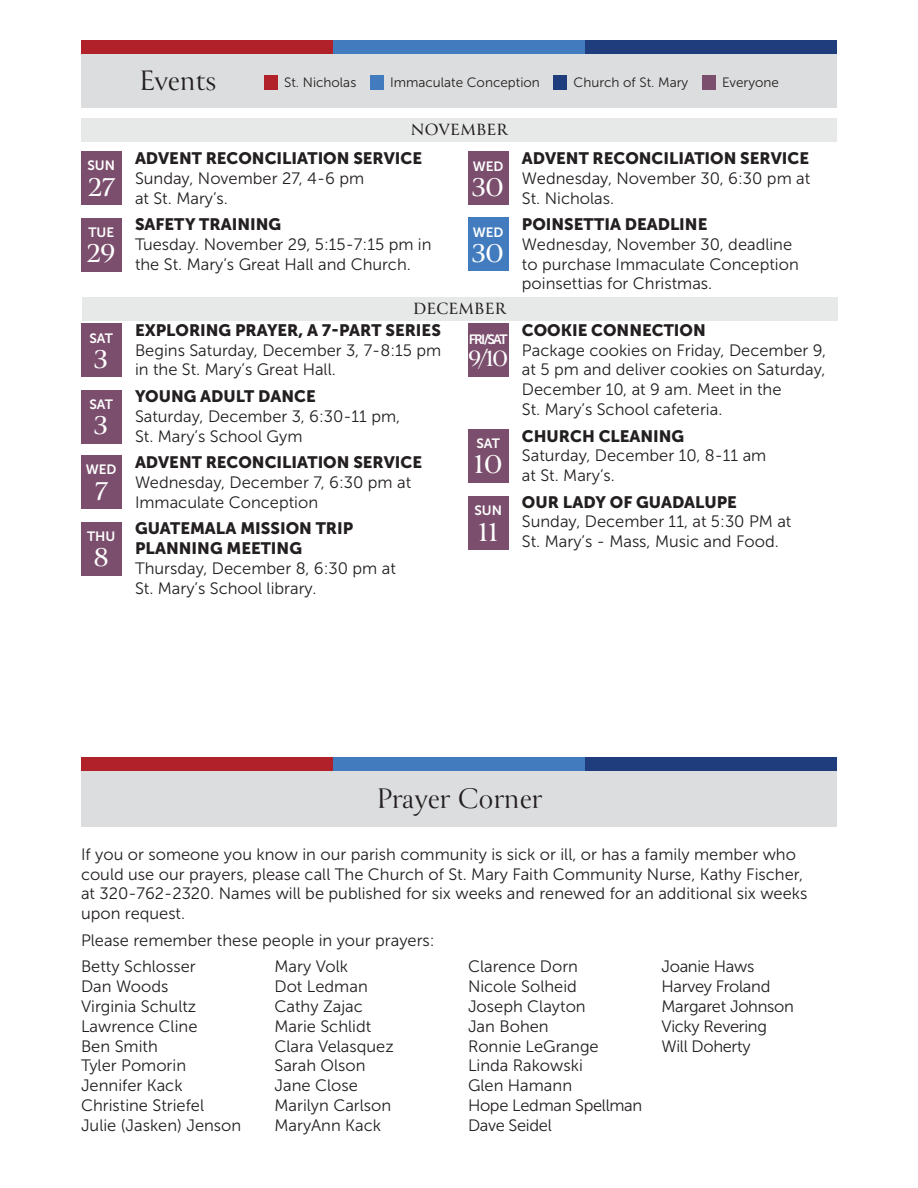
<style>
.page{position:relative;width:918px;height:1188px;background:#fff}
.page>*{position:absolute;margin:0;border:0;box-sizing:border-box;transform-origin:0 0}
.main_page_box_header{font:31.5px "Canto Pen";color:#231f20}
.event_box_date{font:600 31.5px "Canto";letter-spacing:-.015em;color:#fff}
.event_box_date-2{font:600 27px "Canto";color:#fff}
.thin_text_headers_gr{font:600 18px "Canto";color:#231f20}
.text{font:16.5px/19.8px "Museo Sans 300";color:#231f20}
.text-2{font:16.5px/19.8px "Museo Sans 300";letter-spacing:-.02em;color:#231f20}
.main_page_box_header-2{font:13.5px "Museo Sans 300";color:#231f20}
.event_box_day{font:13.5px "Museo Sans 700";color:#fff}
.s1{font-family:"Museo Sans 900"}
</style>
<div class="page">
<div style="left:81px;top:54px;width:756px;height:54px;background:#dcddde"></div>
<div style="left:264px;top:75px;width:13px;height:15px;background:#b12129"></div>
<div style="left:370px;top:75px;width:13px;height:15px;background:#427cbf"></div>
<div style="left:553px;top:75px;width:14px;height:15px;background:#1f3d7c"></div>
<div style="left:702px;top:75px;width:13px;height:15px;background:#7a4e6c"></div>
<div style="left:81px;top:40px;width:252px;height:14px;background:#b12129"></div>
<div style="left:333px;top:40px;width:252px;height:14px;background:#427cbf"></div>
<div style="left:585px;top:40px;width:252px;height:14px;background:#1f3d7c"></div>
<div style="left:81px;top:771px;width:756px;height:56px;background:#dcddde"></div>
<div style="left:81px;top:758px;width:252px;height:13px;background:#b12129"></div>
<div style="left:333px;top:758px;width:252px;height:13px;background:#427cbf"></div>
<div style="left:585px;top:758px;width:252px;height:13px;background:#1f3d7c"></div>
<div style="left:81px;top:118px;width:756px;height:23px;background:#e7e8e8"></div>
<div style="left:81px;top:218px;width:41px;height:54px;background:#7a4e6c"></div>
<div style="left:468px;top:152px;width:40px;height:54px;background:#7a4e6c"></div>
<div style="left:81px;top:455px;width:41px;height:54px;background:#7a4e6c"></div>
<div style="left:81px;top:522px;width:41px;height:54px;background:#7a4e6c"></div>
<div style="left:82px;top:297px;width:755px;height:23px;background:#e7e8e8"></div>
<div style="left:468px;top:323px;width:40px;height:54px;background:#7a4e6c"></div>
<div style="left:468px;top:218px;width:40px;height:54px;background:#427cbf"></div>
<div style="left:81px;top:151px;width:41px;height:54px;background:#7a4e6c"></div>
<div style="left:81px;top:323px;width:41px;height:54px;background:#7a4e6c"></div>
<div style="left:468px;top:496px;width:40px;height:54px;background:#7a4e6c"></div>
<div style="left:81px;top:390px;width:41px;height:54px;background:#7a4e6c"></div>
<div style="left:468px;top:429px;width:40px;height:54px;background:#7a4e6c"></div>
<p class="event_box_day" style="left:87px;top:158px;width:29px">SUN</p>
<p class="event_box_date" style="left:88px;top:167px;width:28px">27</p>
<p class="event_box_day" style="left:88px;top:225px;width:27px">TUE</p>
<p class="event_box_date" style="left:87px;top:233px;width:30px">29</p>
<p class="event_box_day" style="left:89px;top:330px;width:25px">SAT</p>
<p class="event_box_date" style="left:94px;top:339px;width:15px">3</p>
<p class="event_box_day" style="left:89px;top:397px;width:25px">SAT</p>
<p class="event_box_date" style="left:94px;top:405px;width:15px">3</p>
<p class="event_box_day" style="left:86px;top:462px;width:32px">WED</p>
<p class="event_box_date" style="left:95px;top:471px;width:14px">7</p>
<p class="event_box_day" style="left:87px;top:529px;width:30px">THU</p>
<p class="event_box_date" style="left:94px;top:537px;width:16px">8</p>
<p class="main_page_box_header" style="left:139px;top:61px;width:79px">Events</p>
<p class="main_page_box_header-2" style="left:284px;top:75px;width:74px">St. Nicholas</p>
<p class="main_page_box_header-2" style="left:390px;top:75px;width:151px">Immaculate Conception</p>
<p class="main_page_box_header-2" style="left:574px;top:75px;width:116px">Church of St. Mary</p>
<p class="main_page_box_header-2" style="left:722px;top:75px;width:58px">Everyone</p>
<p class="thin_text_headers_gr" style="left:411px;top:119px;width:99px">NOVEMBER</p>
<p class="text" style="left:135px;top:148px;width:289px"><span class="s1">ADVENT RECONCILIATION SERVICE<br></span>Sunday, November 27, 4-6 pm<br>at St. Mary’s.</p>
<p class="text" style="left:135px;top:215px;width:298px"><span class="s1">SAFETY TRAINING<br></span>Tuesday. November 29, 5:15-7:15 pm in the St. Mary’s Great Hall and Church.</p>
<p class="event_box_day" style="left:473px;top:159px;width:32px">WED</p>
<p class="event_box_date" style="left:472px;top:167px;width:34px">30</p>
<p class="event_box_day" style="left:473px;top:225px;width:32px">WED</p>
<p class="event_box_date" style="left:472px;top:233px;width:34px">30</p>
<p class="thin_text_headers_gr" style="left:413px;top:298px;width:94px">DECEMBER</p>
<p class="event_box_day" style="left:469px;top:332px;width:40px">FRI/SAT</p>
<p class="event_box_date-2" style="left:468px;top:341px;width:42px">9/10</p>
<p class="text" style="left:135px;top:320px;width:308px;text-align:justify"><span class="s1">EXPLORING PRAYER, A 7-PART SERIES </span>Begins Saturday, December 3, 7-8:15 pm in the St. Mary’s Great Hall.</p>
<p class="text" style="left:135px;top:386px;width:267px"><span class="s1">YOUNG ADULT DANCE<br></span>Saturday, December 3, 6:30-11 pm,<br>St. Mary’s School Gym</p>
<p class="text" style="left:135px;top:453px;width:289px"><span class="s1">ADVENT RECONCILIATION SERVICE<br></span>Wednesday, December 7, 6:30 pm at<br>Immaculate Conception</p>
<p class="text" style="left:135px;top:519px;width:262px"><span class="s1">GUATEMALA MISSION TRIP<br>PLANNING MEETING<br></span>Thursday, December 8, 6:30 pm at<br>St. Mary’s School library.</p>
<p class="event_box_day" style="left:476px;top:436px;width:25px">SAT</p>
<p class="event_box_date" style="left:474px;top:444px;width:31px">10</p>
<p class="event_box_day" style="left:474px;top:503px;width:29px">SUN</p>
<p class="event_box_date" style="left:478px;top:511px;width:22px">11</p>
<p class="text" style="left:522px;top:148px;width:290px;text-align:justify"><span class="s1">ADVENT RECONCILIATION SERVICE </span>Wednesday, November 30, 6:30 pm at St. Nicholas.</p>
<p class="text" style="left:522px;top:215px;width:278px"><span class="s1">POINSETTIA DEADLINE<br></span>Wednesday, November 30, deadline to purchase Immaculate Conception poinsettias for Christmas.</p>
<p class="text" style="left:522px;top:320px;width:306px"><span class="s1">COOKIE CONNECTION<br></span>Package cookies on Friday, December 9, at 5 pm and deliver cookies on Saturday,<br>December 10, at 9 am. Meet in the<br>St. Mary’s School cafeteria.</p>
<p class="text" style="left:522px;top:426px;width:246px"><span class="s1">CHURCH CLEANING<br></span>Saturday, December 10, 8-11 am at St. Mary’s.</p>
<p class="text" style="left:522px;top:492px;width:271px"><span class="s1">OUR LADY OF GUADALUPE<br></span>Sunday, December 11, at 5:30 PM at<br>St. Mary’s - Mass, Music and Food.</p>
<p class="main_page_box_header" style="left:376px;top:779px;width:167px">Prayer Corner</p>
<p class="text" style="left:81px;top:844px;width:728px">If you or someone you know in our parish community is sick or ill, or has a family member who could use our prayers, please call The Church of St. Mary Faith Community Nurse, Kathy Fischer, at 320-762-2320. Names will be published for six weeks and renewed for an additional six weeks upon request.</p>
<p class="text" style="left:81px;top:930px;width:355px">Please remember these people in your prayers:</p>
<p class="text" style="left:81px;top:957px;width:116px">Betty Schlosser</p>
<p class="text" style="left:81px;top:977px;width:89px">Dan Woods</p>
<p class="text" style="left:81px;top:997px;width:117px">Virginia Schultz</p>
<p class="text" style="left:81px;top:1016px;width:118px">Lawrence Cline</p>
<p class="text" style="left:81px;top:1036px;width:78px">Ben Smith</p>
<p class="text" style="left:81px;top:1056px;width:107px">Tyler Pomorin</p>
<p class="text" style="left:81px;top:1076px;width:103px">Jennifer Kack</p>
<p class="text" style="left:81px;top:1096px;width:125px">Christine Striefel</p>
<p class="text" style="left:81px;top:1115px;width:162px">Julie (Jasken) Jenson</p>
<p class="text" style="left:468px;top:957px;width:112px">Clarence Dorn<br>Nicole Solheid</p>
<p class="text" style="left:468px;top:997px;width:119px">Joseph Clayton</p>
<p class="text" style="left:468px;top:1016px;width:82px">Jan Bohen</p>
<p class="text" style="left:468px;top:1036px;width:132px">Ronnie LeGrange</p>
<p class="text" style="left:468px;top:1056px;width:116px">Linda Rakowski</p>
<p class="text" style="left:468px;top:1076px;width:106px">Glen Hamann</p>
<p class="text-2" style="left:468px;top:1096px;width:176px">Hope Ledman Spellman</p>
<p class="text-2" style="left:468px;top:1115px;width:85px">Dave Seidel</p>
<p class="text" style="left:274px;top:957px;width:75px">Mary Volk</p>
<p class="text" style="left:274px;top:977px;width:95px">Dot Ledman</p>
<p class="text" style="left:274px;top:997px;width:90px">Cathy Zajac</p>
<p class="text" style="left:274px;top:1016px;width:98px">Marie Schlidt</p>
<p class="text" style="left:274px;top:1036px;width:121px">Clara Velasquez</p>
<p class="text" style="left:274px;top:1056px;width:93px">Sarah Olson</p>
<p class="text" style="left:274px;top:1076px;width:85px">Jane Close</p>
<p class="text" style="left:274px;top:1096px;width:118px">Marilyn Carlson<br>MaryAnn Kack</p>
<p class="text-2" style="left:662px;top:957px;width:94px">Joanie Haws</p>
<p class="text-2" style="left:662px;top:977px;width:110px">Harvey Froland</p>
<p class="text-2" style="left:662px;top:997px;width:134px">Margaret Johnson</p>
<p class="text-2" style="left:662px;top:1016px;width:107px">Vicky Revering<br>Will Doherty</p>
</div>
